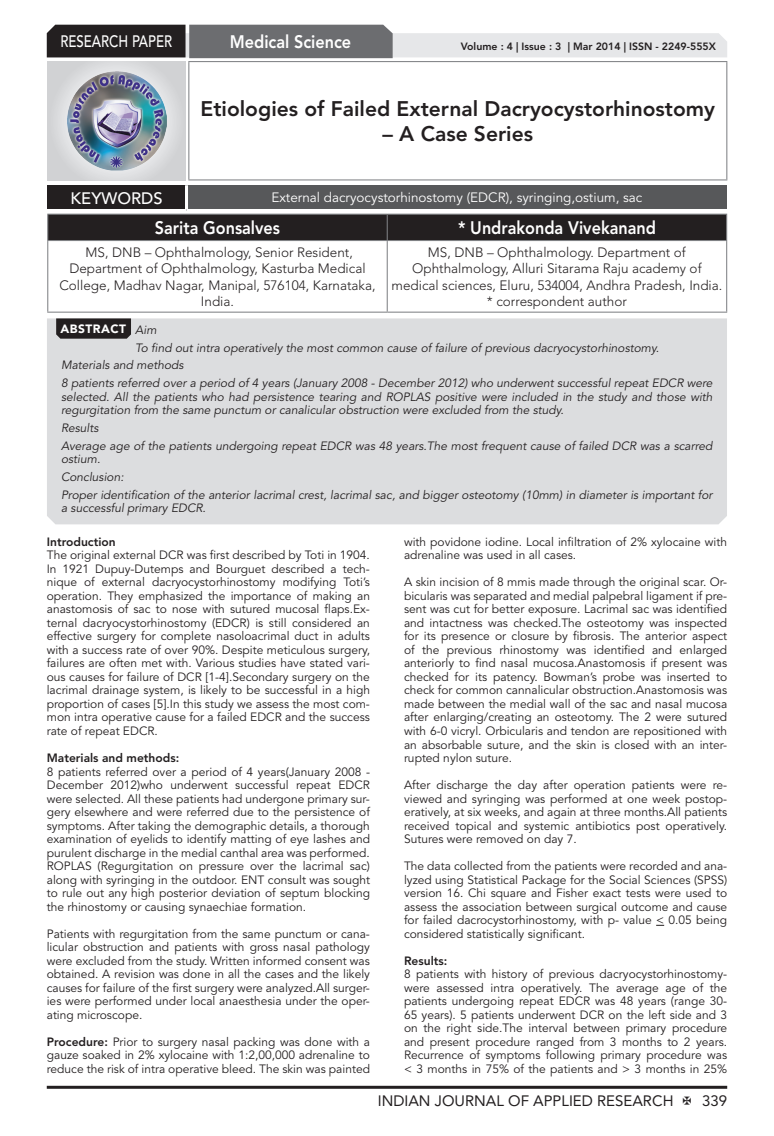
<style>
.page{position:relative;width:774px;height:1136px;background:#fff}
.page>*{position:absolute;margin:0;border:0;box-sizing:border-box;transform-origin:0 0}
.Articles_Head{font:800 21px "Avenir LT Std";color:#231f20}
.Author_Name{font:800 18px "Avenir LT Std";color:#fff;scale:.9 1}
.Subject_Name{font:800 18px "Avenir LT Std";color:#fff;scale:.9 1}
.Address{font:500 16.5px "Avenir LT Std";color:#fff;scale:.8 1}
.Address-2{font:500 16.5px "Avenir LT Std";color:#fff}
.t1{font:15px "Avenir LT Std";color:#231f20}
.Address-3{font:300 13.5px/16.2px "Avenir LT Std";color:#231f20;text-align:center}
.Address-4{font:13.5px "Avenir LT Std";color:#fff}
.Body_Text{font:12px/13.5px "Avenir LT Std";color:#231f20;text-align:justify}
.Body_Text-2{font:italic 12px/13.5px "Avenir LT Std";color:#231f20}
.Bold{font:800 12px "Avenir LT Std";color:#231f20}
.t2{font:900 12px "Avenir LT Std";letter-spacing:.04em;color:#fff}
.t3{font:800 10.5px "Avenir LT Std";color:#231f20}
.s1{font-weight:800}
</style>
<div class="page">
<hr style="left:47px;top:1085px;width:680px;height:3px;background:#231f20">
<div style="left:48px;top:62px;width:137px;height:118px;background:linear-gradient(to right,#d9dadc,#d8d9db)"></div>
<img style="left:68px;top:71px;width:99px;height:100px">
<svg style="left:47px;top:25px;width:680px;height:33px;background:#9e9e9f"></svg>
<hr style="left:188px;top:61px;width:539px;height:1px;background:#808285">
<hr style="left:188px;top:62px;width:1px;height:117px;background:#808285">
<hr style="left:726px;top:62px;width:1px;height:117px;background:#808285">
<hr style="left:188px;top:179px;width:539px;height:1px;background:#808285">
<div style="left:47px;top:214px;width:680px;height:26px;background:#231f20"></div>
<hr style="left:47px;top:240px;width:340px;height:1px;background:#808285">
<hr style="left:47px;top:241px;width:1px;height:70px;background:#808285">
<hr style="left:387px;top:240px;width:340px;height:1px;background:#808285">
<hr style="left:387px;top:241px;width:1px;height:70px;background:#808285">
<hr style="left:726px;top:241px;width:1px;height:70px;background:#808285">
<hr style="left:47px;top:311px;width:340px;height:1px;background:#808285">
<hr style="left:387px;top:311px;width:340px;height:1px;background:#808285">
<div style="left:47px;top:185px;width:139px;height:25px;background:#231f20"></div>
<div style="left:186px;top:185px;width:541px;height:25px;background:#57585a"></div>
<hr style="left:185px;top:185px;width:3px;height:24px;background:#fff">
<hr style="left:47px;top:209px;width:139px;height:3px;background:#fff">
<hr style="left:186px;top:209px;width:541px;height:3px;background:#fff">
<div style="left:47px;top:318px;width:680px;height:206px;background:#dcdddf"></div>
<svg style="left:56px;top:318px;width:75px;height:20px"></svg>
<h3 class="Address" style="left:60px;top:32px;width:141px">RESEARCH PAPER</h3>
<p class="Subject_Name" style="left:230px;top:31px;width:136px">Medical Science</p>
<p class="t3" style="left:461px;top:41px;width:257px">Volume : 4 | Issue : 3 | Mar 2014 | ISSN - 2249-555X</p>
<p class="Articles_Head" style="left:201px;top:96px;width:516px">Etiologies of Failed External Dacryocystorhinostomy</p>
<p class="Articles_Head" style="left:383px;top:122px;width:152px">– A Case Series</p>
<p class="Address-2" style="left:71px;top:189px;width:94px">KEYWORDS</p>
<p class="Address-4" style="left:271px;top:189px;width:373px">External dacryocystorhinostomy (EDCR), syringing,ostium, sac</p>
<p class="Author_Name" style="left:155px;top:217px;width:140px">Sarita Gonsalves</p>
<p class="Author_Name" style="left:458px;top:217px;width:221px">* Undrakonda Vivekanand</p>
<p class="Address-3" style="left:59px;top:244px;width:318px">MS, DNB – Ophthalmology, Senior Resident, Department of Ophthalmology, Kasturba Medical College, Madhav Nagar, Manipal, 576104, Karnataka, India.</p>
<p class="Address-3" style="left:391px;top:244px;width:332px">MS, DNB – Ophthalmology. Department of<br>Ophthalmology, Alluri Sitarama Raju academy of medical sciences, Eluru, 534004, Andhra Pradesh, India.</p>
<p class="Address-3" style="left:487px;top:293px;width:142px">* correspondent author</p>
<p class="t2" style="left:60px;top:322px;width:67px">ABSTRACT</p>
<p class="Body_Text-2" style="left:135px;top:323px;width:23px">Aim</p>
<p class="Body_Text-2" style="left:135px;top:341px;width:525px">To find out intra operatively the most common cause of failure of previous dacryocystorhinostomy.</p>
<p class="Body_Text-2" style="left:61px;top:359px;width:124px">Materials and methods</p>
<p class="Body_Text-2" style="left:61px;top:376px;width:653px;text-align:justify">8 patients referred over a period of 4 years (January 2008 - December 2012) who underwent successful repeat EDCR were selected. All the patients who had persistence tearing and ROPLAS positive were included in the study and those with regurgitation from the same punctum or canalicular obstruction were excluded from the study.</p>
<p class="Body_Text-2" style="left:61px;top:421px;width:39px">Results</p>
<p class="Body_Text-2" style="left:61px;top:439px;width:653px">Average age of the patients undergoing repeat EDCR was 48 years.The most frequent cause of failed DCR was a scarred ostium.</p>
<p class="Body_Text-2" style="left:61px;top:470px;width:64px">Conclusion:</p>
<p class="Body_Text-2" style="left:61px;top:488px;width:653px">Proper identification of the anterior lacrimal crest, lacrimal sac, and bigger osteotomy (10mm) in diameter is important for a successful primary EDCR.</p>
<p class="Bold" style="left:47px;top:534px;width:70px">Introduction</p>
<p class="Body_Text" style="left:47px;top:548px;width:325px">The original external DCR was first described by Toti in 1904.<br>In 1921 Dupuy-Dutemps and Bourguet described a tech&shy;nique of external dacryocystorhinostomy modifying Toti’s operation. They emphasized the importance of making an anastomosis of sac to nose with sutured mucosal flaps.Ex&shy;ternal dacryocystorhinostomy (EDCR) is still considered an effective surgery for complete nasoloacrimal duct in adults with a success rate of over 90%. Despite meticulous surgery, failures are often met with. Various studies have stated vari&shy;ous causes for failure of DCR [1-4].Secondary surgery on the lacrimal drainage system, is likely to be successful in a high proportion of cases [5].In this study we assess the most com&shy;mon intra operative cause for a failed EDCR and the success rate of repeat EDCR.</p>
<p class="Bold" style="left:47px;top:750px;width:134px">Materials and methods:</p>
<p class="Body_Text" style="left:47px;top:764px;width:325px">8 patients referred over a period of 4 years(January 2008 - December 2012)who underwent successful repeat EDCR were selected. All these patients had undergone primary sur&shy;gery elsewhere and were referred due to the persistence of symptoms. After taking the demographic details, a thorough examination of eyelids to identify matting of eye lashes and purulent discharge in the medial canthal area was performed.<br>ROPLAS (Regurgitation on pressure over the lacrimal sac) along with syringing in the outdoor. ENT consult was sought to rule out any high posterior deviation of septum blocking the rhinostomy or causing synaechiae formation.</p>
<p class="Body_Text" style="left:47px;top:926px;width:325px">Patients with regurgitation from the same punctum or cana&shy;licular obstruction and patients with gross nasal pathology were excluded from the study. Written informed consent was obtained. A revision was done in all the cases and the likely causes for failure of the first surgery were analyzed.All surger&shy;ies were performed under local anaesthesia under the oper&shy;ating microscope.</p>
<p class="Body_Text" style="left:47px;top:1034px;width:325px"><span class="s1">Procedure:</span> Prior to surgery nasal packing was done with a gauze soaked in 2% xylocaine with 1:2,00,000 adrenaline to reduce the risk of intra operative bleed. The skin was painted</p>
<p class="Body_Text" style="left:404px;top:535px;width:325px">with povidone iodine. Local infiltration of 2% xylocaine with adrenaline was used in all cases.</p>
<p class="Body_Text" style="left:404px;top:575px;width:325px">A skin incision of 8 mmis made through the original scar. Or&shy;bicularis was separated and medial palpebral ligament if pre&shy;sent was cut for better exposure. Lacrimal sac was identified and intactness was checked.The osteotomy was inspected for its presence or closure by fibrosis. The anterior aspect of the previous rhinostomy was identified and enlarged anteriorly to find nasal mucosa.Anastomosis if present was checked for its patency. Bowman’s probe was inserted to check for common cannalicular obstruction.Anastomosis was made between the medial wall of the sac and nasal mucosa after enlarging/creating an osteotomy. The 2 were sutured with 6-0 vicryl. Orbicularis and tendon are repositioned with an absorbable suture, and the skin is closed with an inter&shy;rupted nylon suture.</p>
<p class="Body_Text" style="left:404px;top:778px;width:325px">After discharge the day after operation patients were re&shy;viewed and syringing was performed at one week postop&shy;eratively, at six weeks, and again at three months.All patients received topical and systemic antibiotics post operatively.<br>Sutures were removed on day 7.</p>
<p class="Body_Text" style="left:404px;top:859px;width:325px">The data collected from the patients were recorded and ana&shy;lyzed using Statistical Package for the Social Sciences (SPSS) version 16. Chi square and Fisher exact tests were used to assess the association between surgical outcome and cause for failed dacrocystorhinostomy, with p- value &lt; 0.05 being considered statistically significant.</p>
<p class="Bold" style="left:404px;top:953px;width:45px">Results:</p>
<p class="Body_Text" style="left:404px;top:967px;width:325px">8 patients with history of previous dacryocystorhinostomy&shy;were assessed intra operatively. The average age of the patients undergoing repeat EDCR was 48 years (range 30- 65 years). 5 patients underwent DCR on the left side and 3 on the right side.The interval between primary procedure and present procedure ranged from 3 months to 2 years.<br>Recurrence of symptoms following primary procedure was &lt; 3 months in 75% of the patients and &gt; 3 months in 25%</p>
<p class="t1" style="left:378px;top:1091px;width:297px">INDIAN JOURNAL OF APPLIED RESEARCH</p>
<p class="t1" style="left:702px;top:1091px;width:27px">339</p>
</div>
